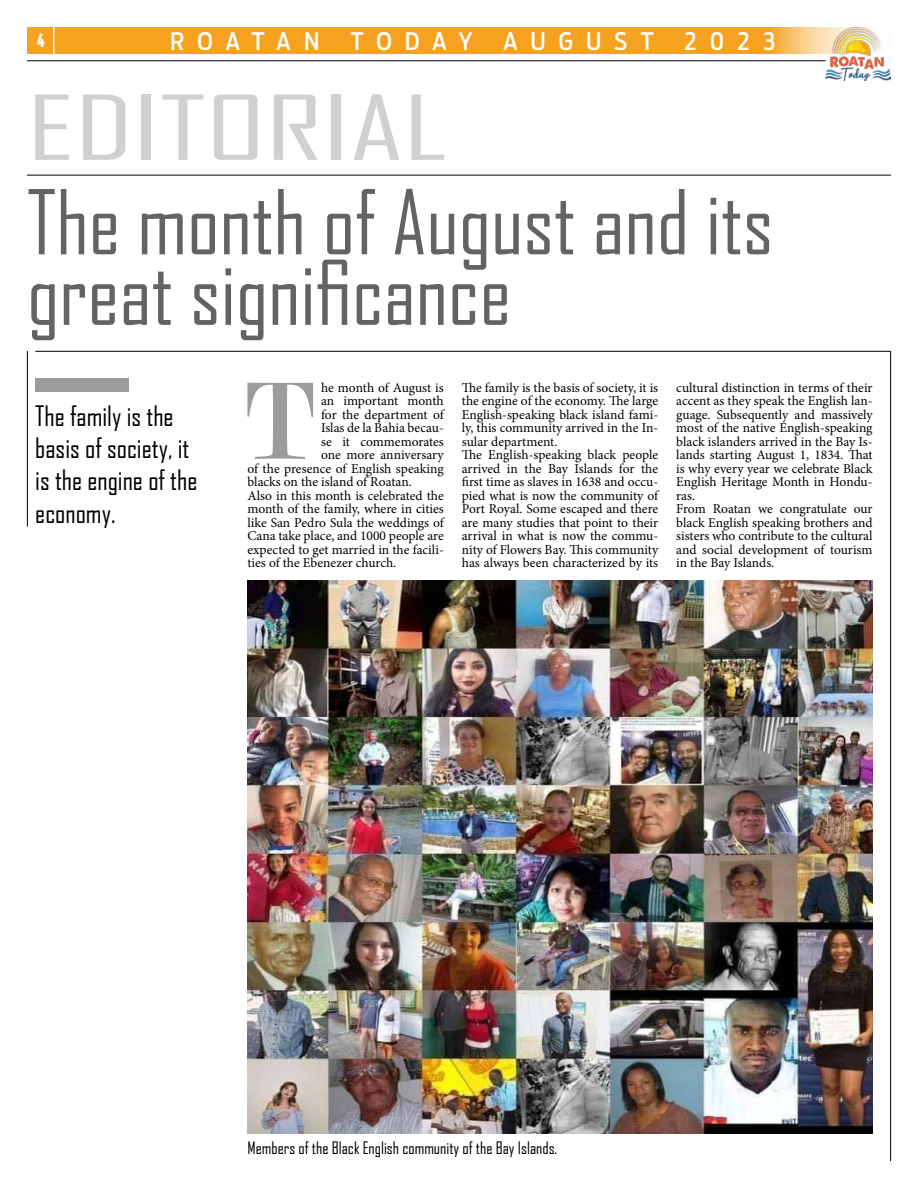
<style>
.page{position:relative;width:918px;height:1188px;background:#fff}
.page>*{position:absolute;margin:0;border:0;box-sizing:border-box;transform-origin:0 0}
.t1{font:113.7px "Modern 20 BT Roman B";color:#9d9c9c}
.t2{font:85.5px/70.5px "Agency FB";color:#636362}
.t3{font:85.5px "Agency FB";color:#d0d0cf;scale:1.57 1}
.t4{font:27px/32.4px "Agency FB";color:#000}
.t5{font:500 condensed 24px "Ford Antenna";letter-spacing:.54em;color:#fff}
.t6{font:18px "Ford Antenna Black Cmp";color:#fff}
.t7{font:16.5px "Agency FB";color:#000}
.t8{font:13.5px/13.5px "Minion Pro";letter-spacing:-.005em;color:#000}
</style>
<div class="page">
<img style="left:248px;top:580px;width:625px;height:554px">
<div style="left:27px;top:27px;width:864px;height:27px;background:#f6a120"></div>
<hr style="left:53px;top:27px;width:2px;height:27px;background:#fff">
<hr style="left:27px;top:60px;width:799px;height:1px;background:#010202">
<hr style="left:27px;top:175px;width:864px;height:1px;background:#010202">
<hr style="left:27px;top:351px;width:1px;height:175px;background:#010202">
<hr style="left:890px;top:351px;width:1px;height:810px;background:#010202">
<img style="left:826px;top:27px;width:65px;height:54px">
<hr style="left:35px;top:351px;width:855px;height:1px;background:#000">
<div style="left:35px;top:378px;width:93px;height:14px;background:#9d9c9c"></div>
<h3 class="t6" style="left:37px;top:25px;width:9px">4</h3>
<h3 class="t5" style="left:170px;top:20px;width:151px">ROATAN</h3>
<h3 class="t5" style="left:350px;top:20px;width:124px">TODAY</h3>
<h3 class="t5" style="left:503px;top:20px;width:152px">AUGUST</h3>
<h3 class="t5" style="left:684px;top:20px;width:92px">2023</h3>
<h2 class="t3" style="left:27px;top:76px;width:270px">EDITORIAL</h2>
<h2 class="t2" style="left:27px;top:186px;width:748px">The month of August and its great significance</h2>
<h3 class="t4" style="left:35px;top:399px;width:164px">The family is the basis of society, it is the engine of the economy.</h3>
<h1 class="t1" style="left:240px;top:351px;width:82px">T</h1>
<p class="t8" style="left:321px;top:381px;width:124px">he month of August is</p>
<p class="t8" style="left:321px;top:394px;width:124px">an important month</p>
<p class="t8" style="left:321px;top:408px;width:124px">for the department of</p>
<p class="t8" style="left:321px;top:421px;width:124px">Islas de la Bahia becau-</p>
<p class="t8" style="left:321px;top:435px;width:124px">se it commemorates</p>
<p class="t8" style="left:321px;top:448px;width:124px">one more anniversary</p>
<p class="t8" style="left:247px;top:462px;width:198px">of the presence of English speaking</p>
<p class="t8" style="left:247px;top:475px;width:166px">blacks on the island of Roatan.</p>
<p class="t8" style="left:247px;top:489px;width:198px">Also in this month is celebrated the</p>
<p class="t8" style="left:247px;top:502px;width:198px">month of the family, where in cities</p>
<p class="t8" style="left:247px;top:516px;width:198px">like San Pedro Sula the weddings of</p>
<p class="t8" style="left:247px;top:529px;width:198px">Cana take place, and 1000 people are</p>
<p class="t8" style="left:247px;top:543px;width:198px">expected to get married in the facili-</p>
<p class="t8" style="left:247px;top:556px;width:150px">ties of the Ebenezer church.</p>
<p class="t8" style="left:462px;top:381px;width:198px">The family is the basis of society, it is the engine of the economy. The large English-speaking black island fami&shy;ly, this community arrived in the In&shy;sular department.<br>The English-speaking black people arrived in the Bay Islands for the first time as slaves in 1638 and occu&shy;pied what is now the community of Port Royal. Some escaped and there are many studies that point to their arrival in what is now the commu&shy;nity of Flowers Bay. This community has always been characterized by its</p>
<p class="t8" style="left:676px;top:381px;width:198px">cultural distinction in terms of their accent as they speak the English lan&shy;guage. Subsequently and massively most of the native English-speaking black islanders arrived in the Bay Is&shy;lands starting August 1, 1834. That is why every year we celebrate Black<br>English Heritage Month in Hondu&shy;ras.<br>From Roatan we congratulate our black English speaking brothers and sisters who contribute to the cultural and social development of tourism in the Bay Islands.</p>
<p class="t7" style="left:248px;top:1138px;width:311px">Members of the Black English community of the Bay Islands.</p>
</div>
